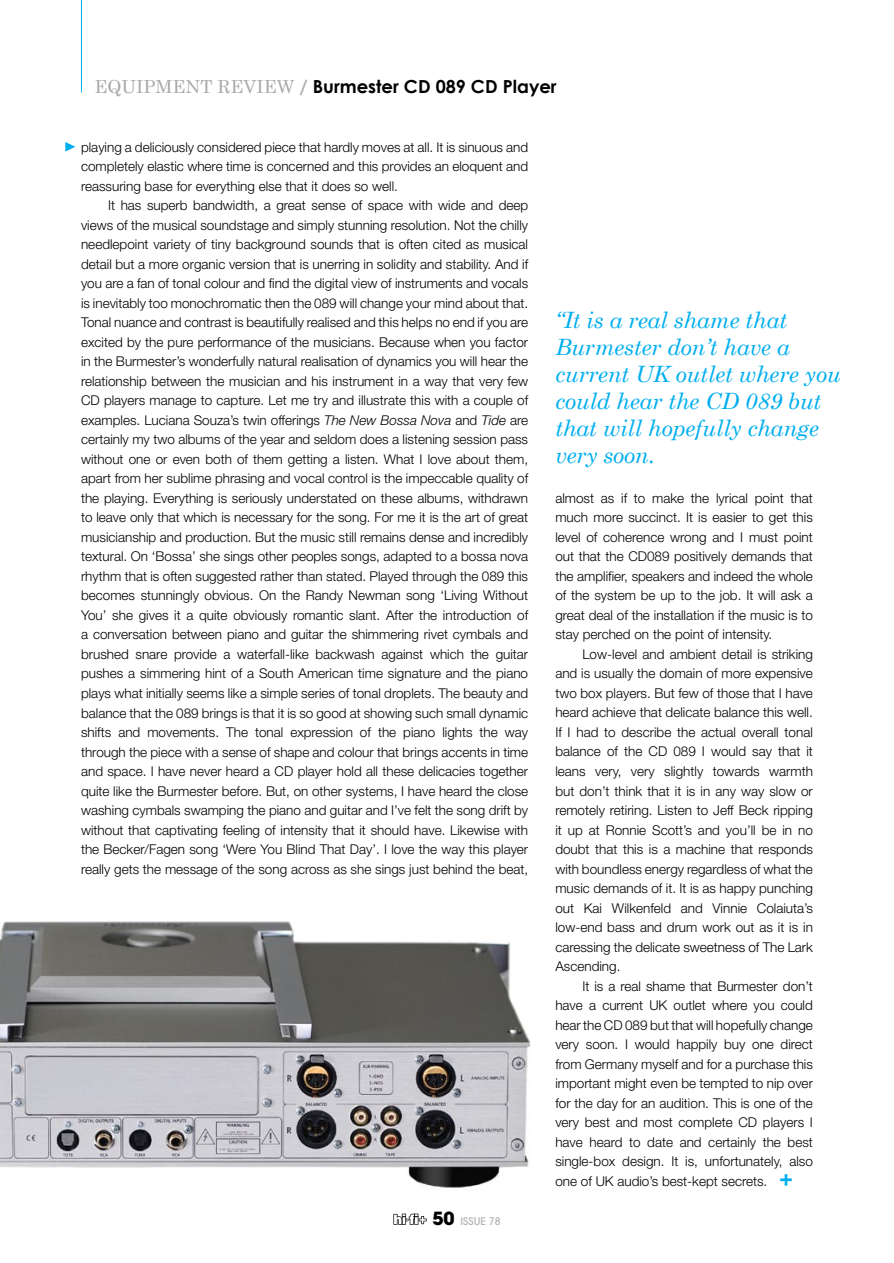
<style>
.page{position:relative;width:894px;height:1263px;background:#fff}
.page>*{position:absolute;margin:0;border:0;box-sizing:border-box;transform-origin:0 0}
.t1{font:italic 22.5px/27px "Century Schoolbook";letter-spacing:-.01em;color:#00aeef}
.t2{font:700 21px "Gill Sans";color:#00aeef}
.t3{font:700 18px "Century Gothic";color:#000}
.t4{font:18px "Century Schoolbook";color:#a7a9ac}
.t5{font:300 13.5px/19.5px "Helvetica Neue";color:#000;text-align:justify}
.t6{font:500 10.5px "Avant Garde";color:#b2b4b6}
.s1{font-family:"Century Schoolbook";font-weight:400;color:#a7a9ac}
.s2{color:#a7a9ac}
.s3{font-style:italic}
.s4{font-weight:700;font-size:18px;color:#000}
</style>
<div class="page">
<svg style="left:393px;top:1213px;width:33px;height:11px"></svg>
<hr style="left:81px;top:0;width:1px;height:92px;background:#00aeef">
<svg style="left:65px;top:142px;width:10px;height:10px"></svg>
<img style="left:0;top:921px;width:530px;height:267px">
<h3 class="t4" style="left:94px;top:75px;width:27px">EQUIPM</h3>
<h3 class="t3" style="left:172px;top:75px;width:385px"><span class="s1">ENT REVIEW</span> <span class="s2">/</span> Burmester CD 089 CD Player</h3>
<p class="t5" style="left:81px;top:137px;width:448px">playing a deliciously considered piece that hardly moves at all. It is sinuous and completely elastic where time is concerned and this provides an eloquent and reassuring base for everything else that it does so well.</p>
<p class="t5" style="left:81px;top:195px;width:448px;text-indent:27px">It has superb bandwidth, a great sense of space with wide and deep views of the musical soundstage and simply stunning resolution. Not the chilly needlepoint variety of tiny background sounds that is often cited as musical detail but a more organic version that is unerring in solidity and stability. And if you are a fan of tonal colour and find the digital view of instruments and vocals is inevitably too monochromatic then the 089 will change your mind about that.<br>Tonal nuance and contrast is beautifully realised and this helps no end if you are excited by the pure performance of the musicians. Because when you factor in the Burmester’s wonderfully natural realisation of dynamics you will hear the relationship between the musician and his instrument in a way that very few CD players manage to capture. Let me try and illustrate this with a couple of examples. Luciana Souza’s twin offerings <span class="s3">The New Bossa Nova</span> and <span class="s3">Tide</span> are certainly my two albums of the year and seldom does a listening session pass without one or even both of them getting a listen. What I love about them, apart from her sublime phrasing and vocal control is the impeccable quality of the playing. Everything is seriously understated on these albums, withdrawn to leave only that which is necessary for the song. For me it is the art of great musicianship and production. But the music still remains dense and incredibly textural. On ‘Bossa’ she sings other peoples songs, adapted to a bossa nova rhythm that is often suggested rather than stated. Played through the 089 this becomes stunningly obvious. On the Randy Newman song ‘Living Without You’ she gives it a quite obviously romantic slant. After the introduction of a conversation between piano and guitar the shimmering rivet cymbals and brushed snare provide a waterfall-like backwash against which the guitar pushes a simmering hint of a South American time signature and the piano plays what initially seems like a simple series of tonal droplets. The beauty and balance that the 089 brings is that it is so good at showing such small dynamic shifts and movements. The tonal expression of the piano lights the way through the piece with a sense of shape and colour that brings accents in time and space. I have never heard a CD player hold all these delicacies together quite like the Burmester before. But, on other systems, I have heard the close washing cymbals swamping the piano and guitar and I’ve felt the song drift by without that captivating feeling of intensity that it should have. Likewise with the Becker/Fagen song ‘Were You Blind That Day’. I love the way this player really gets the message of the song across as she sings just behind the beat,</p>
<p class="t6" style="left:432px;top:1214px;width:70px"><span class="s4">50</span> ISSUE 78</p>
<h1 class="t1" style="left:555px;top:306px;width:287px">“It is a real shame that<br>Burmester don’t have a current UK outlet where you could hear the CD 089 but that will hopefully change very soon.</h1>
<p class="t5" style="left:555px;top:488px;width:259px">almost as if to make the lyrical point that much more succinct. It is easier to get this level of coherence wrong and I must point out that the CD089 positively demands that the amplifier, speakers and indeed the whole of the system be up to the job. It will ask a great deal of the installation if the music is to stay perched on the point of intensity.</p>
<p class="t5" style="left:555px;top:644px;width:259px;text-indent:27px">Low-level and ambient detail is striking and is usually the domain of more expensive two box players. But few of those that I have heard achieve that delicate balance this well.<br>If I had to describe the actual overall tonal balance of the CD 089 I would say that it leans very, very slightly towards warmth but don’t think that it is in any way slow or remotely retiring. Listen to Jeff Beck ripping it up at Ronnie Scott’s and you’ll be in no doubt that this is a machine that responds with boundless energy regardless of what the music demands of it. It is as happy punching out Kai Wilkenfeld and Vinnie Colaiuta’s low-end bass and drum work out as it is in caressing the delicate sweetness of The Lark Ascending.</p>
<p class="t5" style="left:555px;top:975px;width:259px;text-indent:27px">It is a real shame that Burmester don’t have a current UK outlet where you could hear the CD 089 but that will hopefully change very soon. I would happily buy one direct from Germany myself and for a purchase this important might even be tempted to nip over for the day for an audition. This is one of the very best and most complete CD players I have heard to date and certainly the best single-box design. It is, unfortunately, also one of UK audio’s best-kept secrets.</p>
<h2 class="t2" style="left:778px;top:1167px;width:16px">+</h2>
</div>
